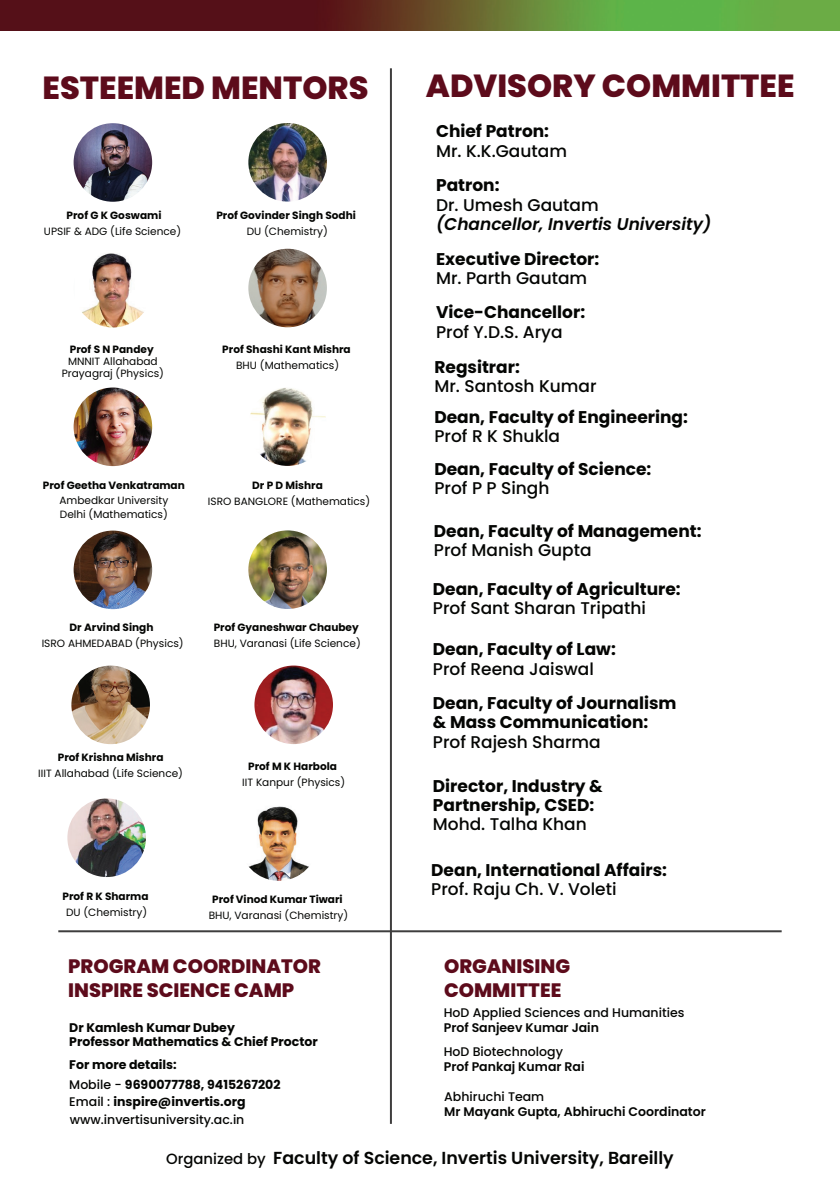
<style>
.page{position:relative;width:840px;height:1190px;background:#fff}
.page>*{position:absolute;margin:0;border:0;box-sizing:border-box;transform-origin:0 0}
.t1{font:800 32px "Poppins";color:#5d0b1b}
.t2{font:800 19.4px/23.4px "Poppins";color:#5d0b1b}
.t3{font:600 17.4px "Poppins";color:#040503}
.t4{font:700 17px/19.2px "Poppins";color:#040503}
.t5{font:500 17px "Poppins";color:#040503}
.t6{font:italic 600 17px "Poppins";color:#040503}
.t7{font:700 12.4px/14.2px "Poppins";color:#040503}
.t8{font:500 12.4px "Poppins";color:#040503}
.t9{font:600 12.4px "Poppins";color:#040503}
.t10{font:10.6px/14.4px "Poppins";color:#040503}
.t11{font:700 10.6px "Poppins";color:#040503}
.s1{font-weight:500}
.s2{font-weight:500;font-size:14.8px}
</style>
<div class="page">
<img style="left:0;top:0;width:840px;height:30px">
<img style="left:248px;top:123px;width:79px;height:79px;border-radius:39px">
<img style="left:254px;top:666px;width:79px;height:78px;border-radius:39px">
<img style="left:248px;top:249px;width:79px;height:78px;border-radius:39px">
<img style="left:248px;top:387px;width:79px;height:79px;border-radius:39px">
<img style="left:248px;top:530px;width:79px;height:79px;border-radius:39px">
<img style="left:240px;top:802px;width:78px;height:79px;border-radius:39px">
<img style="left:74px;top:123px;width:78px;height:79px;border-radius:39px">
<img style="left:71px;top:666px;width:79px;height:78px;border-radius:39px">
<img style="left:82px;top:253px;width:62px;height:74px">
<img style="left:74px;top:388px;width:78px;height:78px;border-radius:39px">
<img style="left:74px;top:531px;width:78px;height:78px;border-radius:39px">
<img style="left:67px;top:798px;width:79px;height:79px;border-radius:39px">
<hr style="left:390px;top:68px;width:2px;height:1056px;background:#3f3e3e">
<hr style="left:58px;top:930px;width:724px;height:2px;background:#3f3e3e">
<h1 class="t1" style="left:43px;top:69px;width:328px">ESTEEMED MENTORS</h1>
<p class="t11" style="left:67px;top:209px;width:96px">Prof G K Goswami</p>
<p class="t10" style="left:44px;top:224px;width:139px">UPSIF &amp; ADG (Life Science)</p>
<p class="t11" style="left:216px;top:209px;width:141px">Prof Govinder Singh Sodhi</p>
<p class="t10" style="left:247px;top:224px;width:83px">DU (Chemistry)</p>
<p class="t11" style="left:70px;top:343px;width:85px">Prof S N Pandey</p>
<p class="t10" style="left:62px;top:355px;width:104px;line-height:11.8px;text-align:center">MNNIT Allahabad<br>Prayagraj (Physics)</p>
<p class="t11" style="left:222px;top:344px;width:130px">Prof Shashi Kant Mishra</p>
<p class="t10" style="left:236px;top:359px;width:104px">BHU (Mathematics)</p>
<p class="t11" style="left:43px;top:479px;width:144px">Prof Geetha Venkatraman</p>
<p class="t10" style="left:60px;top:493px;width:110px">Ambedkar University<br>Delhi (Mathematics)</p>
<p class="t11" style="left:252px;top:479px;width:72px">Dr P D Mishra</p>
<p class="t10" style="left:208px;top:494px;width:164px">ISRO BANGLORE (Mathematics)</p>
<p class="t11" style="left:70px;top:622px;width:85px">Dr Arvind Singh</p>
<p class="t10" style="left:42px;top:637px;width:143px">ISRO AHMEDABAD (Physics)</p>
<p class="t11" style="left:214px;top:621px;width:147px">Prof Gyaneshwar Chaubey</p>
<p class="t10" style="left:214px;top:636px;width:148px">BHU, Varanasi (Life Science)</p>
<p class="t11" style="left:58px;top:751px;width:107px">Prof Krishna Mishra</p>
<p class="t10" style="left:38px;top:766px;width:146px">IIIT Allahabad (Life Science)</p>
<p class="t11" style="left:248px;top:760px;width:90px">Prof M K Harbola</p>
<p class="t10" style="left:242px;top:775px;width:104px">IIT Kanpur (Physics)</p>
<p class="t11" style="left:62px;top:890px;width:88px">Prof R K Sharma</p>
<p class="t10" style="left:66px;top:905px;width:83px">DU (Chemistry)</p>
<p class="t11" style="left:212px;top:893px;width:132px">Prof Vinod Kumar Tiwari</p>
<p class="t10" style="left:209px;top:908px;width:141px">BHU, Varanasi (Chemistry)</p>
<p class="t2" style="left:68px;top:955px;width:254px">PROGRAM COORDINATOR<br>INSPIRE SCIENCE CAMP</p>
<p class="t7" style="left:69px;top:1021px;width:250px">Dr Kamlesh Kumar Dubey<br>Professor Mathematics &amp; Chief Proctor</p>
<p class="t7" style="left:69px;top:1057px;width:109px">For more details:</p>
<p class="t7" style="left:69px;top:1095px;width:178px"><span class="s1">Email :</span> inspire@invertis.org</p>
<p class="t7" style="left:69px;top:1078px;width:213px"><span class="s1">Mobile -</span> 9690077788, 9415267202</p>
<p class="t8" style="left:70px;top:1112px;width:176px">www.invertisuniversity.ac.in</p>
<h1 class="t1" style="left:426px;top:67px;width:370px">ADVISORY COMMITTEE</h1>
<p class="t4" style="left:436px;top:122px;width:115px">Chief Patron:</p>
<p class="t5" style="left:436px;top:141px;width:132px">Mr. K.K.Gautam</p>
<p class="t4" style="left:436px;top:176px;width:65px">Patron:</p>
<p class="t5" style="left:436px;top:195px;width:164px">Dr. Umesh Gautam</p>
<p class="t6" style="left:436px;top:214px;width:277px">(Chancellor, Invertis University)</p>
<p class="t4" style="left:436px;top:249px;width:165px">Executive Director:</p>
<p class="t5" style="left:436px;top:268px;width:153px">Mr. Parth Gautam</p>
<p class="t4" style="left:436px;top:303px;width:151px">Vice-Chancellor:</p>
<p class="t5" style="left:436px;top:322px;width:128px">Prof Y.D.S. Arya</p>
<p class="t4" style="left:434px;top:357px;width:87px">Regsitrar:</p>
<p class="t5" style="left:434px;top:376px;width:164px">Mr. Santosh Kumar</p>
<p class="t4" style="left:434px;top:408px;width:255px">Dean, Faculty of Engineering:</p>
<p class="t5" style="left:434px;top:427px;width:127px">Prof R K Shukla</p>
<p class="t4" style="left:434px;top:459px;width:219px">Dean, Faculty of Science:</p>
<p class="t5" style="left:434px;top:478px;width:116px">Prof P P Singh</p>
<p class="t4" style="left:434px;top:522px;width:269px">Dean, Faculty of Management:</p>
<p class="t5" style="left:434px;top:541px;width:159px">Prof Manish Gupta</p>
<p class="t4" style="left:433px;top:579px;width:249px">Dean, Faculty of Agriculture:</p>
<p class="t5" style="left:433px;top:598px;width:214px">Prof Sant Sharan Tripathi</p>
<p class="t4" style="left:433px;top:640px;width:184px">Dean, Faculty of Law:</p>
<p class="t5" style="left:433px;top:659px;width:163px">Prof Reena Jaiswal</p>
<p class="t4" style="left:433px;top:693px;width:245px">Dean, Faculty of Journalism &amp; Mass Communication:</p>
<p class="t5" style="left:433px;top:732px;width:169px">Prof Rajesh Sharma</p>
<p class="t4" style="left:433px;top:776px;width:171px">Director, Industry &amp;<br>Partnership, CSED:</p>
<p class="t5" style="left:433px;top:815px;width:155px">Mohd. Talha Khan</p>
<p class="t4" style="left:431px;top:861px;width:237px">Dean, International Affairs:</p>
<p class="t5" style="left:431px;top:880px;width:187px">Prof. Raju Ch. V. Voleti</p>
<p class="t2" style="left:444px;top:955px;width:128px">ORGANISING<br>COMMITTEE</p>
<p class="t8" style="left:444px;top:1005px;width:242px">HoD Applied Sciences and Humanities</p>
<p class="t9" style="left:444px;top:1020px;width:157px">Prof Sanjeev Kumar Jain</p>
<p class="t8" style="left:444px;top:1044px;width:121px">HoD Biotechnology</p>
<p class="t9" style="left:444px;top:1059px;width:142px">Prof Pankaj Kumar Rai</p>
<p class="t8" style="left:444px;top:1089px;width:102px">Abhiruchi Team</p>
<p class="t9" style="left:444px;top:1104px;width:263px">Mr Mayank Gupta, Abhiruchi Coordinator</p>
<p class="t3" style="left:166px;top:1148px;width:509px"><span class="s2">Organized by</span> Faculty of Science, Invertis University, Bareilly</p>
</div>
